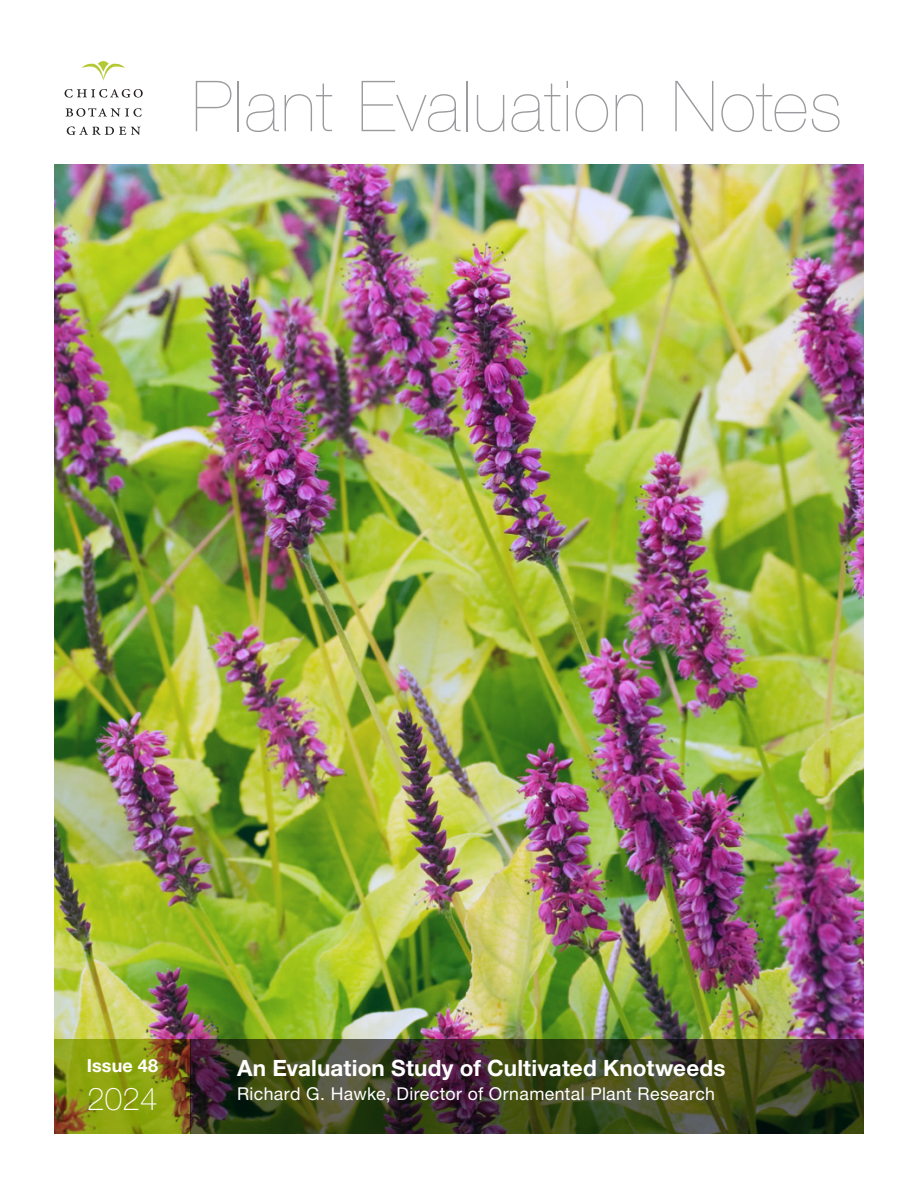
<style>
.page{position:relative;width:918px;height:1188px;background:#fff}
.page>*{position:absolute;margin:0;border:0;box-sizing:border-box;transform-origin:0 0}
.t1{font:200 70.5px "Helvetica Neue LT Std";letter-spacing:.02em;color:#999b9e}
.t2{font:100 31.5px "Helvetica Neue LT Std";color:#fff}
.t3{font:700 22.5px "Helvetica Neue LT Std";letter-spacing:.005em;color:#fff}
.t4{font:700 18px "Helvetica Neue LT Std";letter-spacing:.005em;color:#fff}
.t5{font:17.7px "Helvetica Neue LT Std";letter-spacing:.02em;color:#fff}
</style>
<div class="page">
<img style="left:54px;top:164px;width:810px;height:876px">
<svg style="left:54px;top:1040px;width:136px;height:94px;background:#878b13"></svg>
<svg style="left:190px;top:1040px;width:674px;height:94px;background:#3b3d21"></svg>
<svg style="left:82px;top:61px;width:43px;height:20px"></svg>
<svg style="left:67px;top:127px;width:74px;height:8px"></svg>
<svg style="left:66px;top:108px;width:76px;height:9px"></svg>
<svg style="left:65px;top:89px;width:78px;height:9px"></svg>
<p class="t1" style="left:192px;top:66px;width:652px">Plant Evaluation Notes</p>
<p class="t4" style="left:87px;top:1055px;width:73px">Issue 48</p>
<p class="t2" style="left:87px;top:1081px;width:72px">2024</p>
<p class="t3" style="left:237px;top:1054px;width:490px">An Evaluation Study of Cultivated Knotweeds</p>
<p class="t5" style="left:237px;top:1083px;width:480px">Richard G. Hawke, Director of Ornamental Plant Research</p>
</div>
